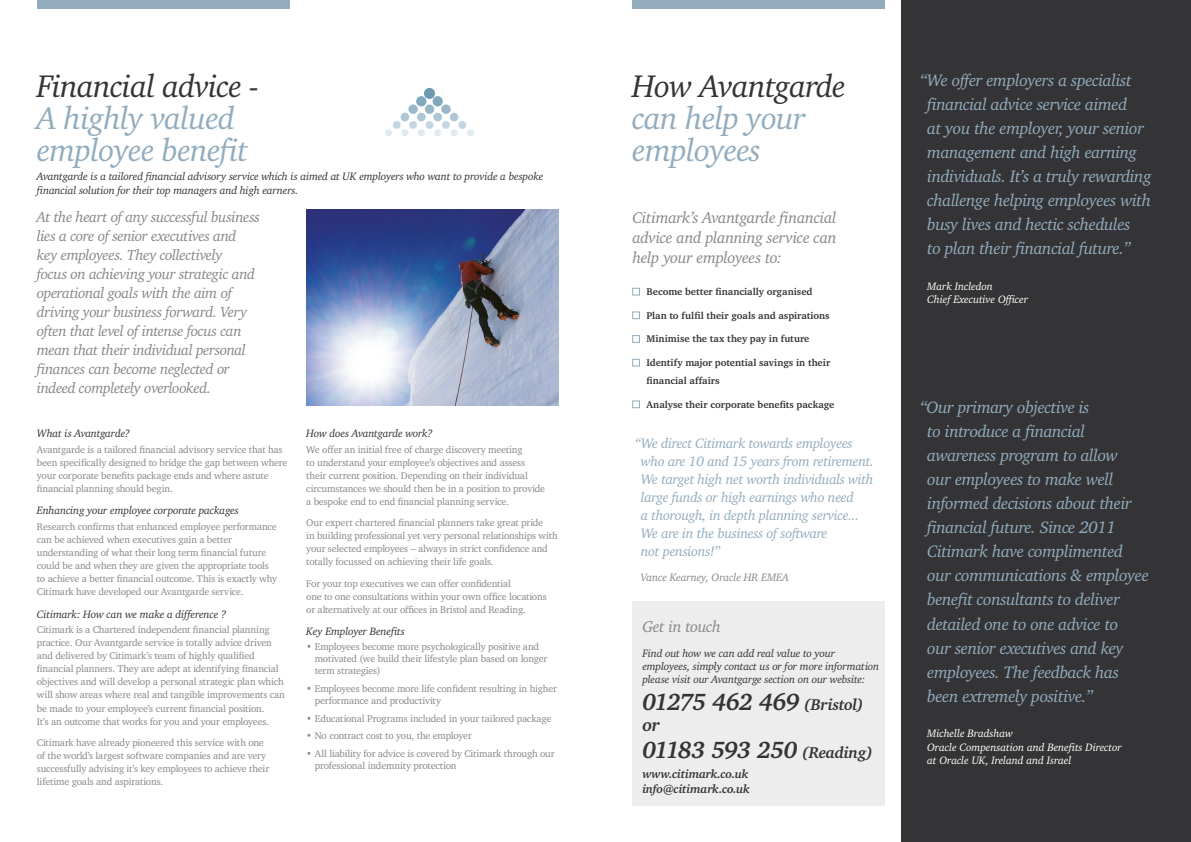
<style>
.page{position:relative;width:1191px;height:842px;background:#fff}
.page>*{position:absolute;margin:0;border:0;box-sizing:border-box;transform-origin:0 0}
.t1{font:italic 32px/32px "Charter IT Cby BT";letter-spacing:-.025em;color:#92acbe}
.t2{font:italic 32px "Charter IT Cby BT";letter-spacing:-.025em;color:#343436}
.t3{font:italic 700 24px "Charter IT Cby BT";letter-spacing:-.05em;color:#343436}
.t4{font:italic 700 18px "Charter IT Cby BT";color:#343436}
.t5{font:italic 17px/24px "Charter IT Cby BT";letter-spacing:-.025em;color:#92acbe}
.t6{font:italic 16px/20px "Charter IT Cby BT";letter-spacing:-.02em;color:#8a8688;text-align:justify}
.t7{font:italic 15px/19px "Charter IT Cby BT";letter-spacing:-.03em;color:#8a8688}
.t8{font:italic 14px/18px "Charter IT Cby BT";letter-spacing:-.025em;color:#92acbe}
.t9{font:italic 700 12px/15px "Charter IT Cby BT";letter-spacing:-.015em;color:#343436}
.t10{font:italic 11px/13.2px "Charter IT Cby BT";letter-spacing:-.015em;color:#343436}
.t11{font:italic 11px/13.2px "Charter IT Cby BT";letter-spacing:-.01em;color:#fff}
.t12{font:italic 11px "Charter IT Cby BT";letter-spacing:-.01em;color:#8a8688}
.t13{font:10px/13px "Charter IT Cby BT";letter-spacing:-.015em;color:#8a8688}
.t14{font:700 10px/18px "Charter IT Cby BT";color:#343436}
.s1{font-size:16px}
</style>
<div class="page">
<div style="left:901px;top:0;width:290px;height:842px;background:#343436"></div>
<div style="left:37px;top:0;width:252px;height:9px;background:#92acbe"></div>
<div style="left:632px;top:0;width:252px;height:9px;background:#92acbe"></div>
<div style="left:632px;top:288px;width:8px;height:7px;border:1px solid #92acbe"></div>
<div style="left:632px;top:312px;width:8px;height:7px;border:1px solid #92acbe"></div>
<div style="left:632px;top:335px;width:8px;height:8px;border:1px solid #92acbe"></div>
<div style="left:632px;top:359px;width:8px;height:7px;border:1px solid #92acbe"></div>
<div style="left:632px;top:401px;width:8px;height:7px;border:1px solid #92acbe"></div>
<div style="left:632px;top:601px;width:252px;height:204px;background:#ededee"></div>
<img style="left:306px;top:210px;width:252px;height:195px">
<div style="left:424px;top:88px;width:11px;height:11px;background:#6d9ab0;border-radius:50%"></div>
<div style="left:416px;top:96px;width:10px;height:10px;background:#81a8bd;border-radius:50%"></div>
<div style="left:432px;top:96px;width:11px;height:10px;background:#81a8bd;border-radius:50%"></div>
<div style="left:408px;top:104px;width:10px;height:10px;background:#98b8c9;border-radius:50%"></div>
<div style="left:441px;top:104px;width:10px;height:10px;background:#98b8c9;border-radius:50%"></div>
<div style="left:400px;top:113px;width:9px;height:8px;background:#adc7d6;border-radius:50%"></div>
<div style="left:417px;top:113px;width:8px;height:8px;background:#adc7d6;border-radius:50%"></div>
<div style="left:433px;top:113px;width:9px;height:8px;background:#adc7d6;border-radius:50%"></div>
<div style="left:450px;top:113px;width:8px;height:8px;background:#adc7d6;border-radius:50%"></div>
<div style="left:425px;top:104px;width:9px;height:10px;background:#98b8c9;border-radius:50%"></div>
<div style="left:393px;top:121px;width:7px;height:8px;background:#c3d6e2;border-radius:50%"></div>
<div style="left:409px;top:121px;width:8px;height:8px;background:#c3d6e2;border-radius:50%"></div>
<div style="left:425px;top:121px;width:8px;height:8px;background:#c3d6e2;border-radius:50%"></div>
<div style="left:442px;top:121px;width:8px;height:8px;background:#c3d6e2;border-radius:50%"></div>
<div style="left:458px;top:121px;width:8px;height:8px;background:#c3d6e2;border-radius:50%"></div>
<div style="left:385px;top:129px;width:7px;height:7px;background:#e0eaf1;border-radius:50%"></div>
<div style="left:401px;top:129px;width:7px;height:7px;background:#e0eaf1;border-radius:50%"></div>
<div style="left:418px;top:129px;width:7px;height:7px;background:#e0eaf1;border-radius:50%"></div>
<div style="left:434px;top:129px;width:7px;height:7px;background:#e0eaf1;border-radius:50%"></div>
<div style="left:450px;top:129px;width:7px;height:7px;background:#e0eaf1;border-radius:50%"></div>
<div style="left:467px;top:129px;width:7px;height:7px;background:#e0eaf1;border-radius:50%"></div>
<h1 class="t2" style="left:37px;top:65px;width:224px">Financial advice -</h1>
<h1 class="t1" style="left:37px;top:101px;width:213px">A highly valued employee benefit</h1>
<p class="t10" style="left:37px;top:169px;width:508px;line-height:14px">Avantgarde is a tailored financial advisory service which is aimed at UK employers who want to provide a bespoke financial solution for their top managers and high earners.</p>
<p class="t7" style="left:37px;top:207px;width:225px">At the heart of any successful business lies a core of senior executives and key employees. They collectively<br>focus on achieving your strategic and operational goals with the aim of driving your business forward. Very often that level of intense focus can mean that their individual personal finances can become neglected or indeed completely overlooked.</p>
<p class="t10" style="left:37px;top:426px;width:95px">What is Avantgarde?</p>
<p class="t13" style="left:37px;top:443px;width:252px">Avantgarde is a tailored financial advisory service that has been specifically designed to bridge the gap between where your corporate benefits package ends and where astute financial planning should begin.</p>
<p class="t10" style="left:37px;top:504px;width:204px">Enhancing your employee corporate packages</p>
<p class="t13" style="left:37px;top:520px;width:242px">Research confirms that enhanced employee performance can be achieved when executives gain a better understanding of what their long term financial future could be and when they are given the appropriate tools to achieve a better financial outcome. This is exactly why Citimark have developed our Avantgarde service.</p>
<p class="t10" style="left:37px;top:607px;width:191px">Citimark: How can we make a difference ?</p>
<p class="t13" style="left:37px;top:623px;width:249px">Citimark is a Chartered independent financial planning practice. Our Avantgarde service is totally advice driven and delivered by Citimark’s team of highly qualified financial planners. They are adept at identifying financial objectives and will develop a personal strategic plan which will show areas where real and tangible improvements can be made to your employee’s current financial position.<br>It’s an outcome that works for you and your employees.</p>
<p class="t13" style="left:37px;top:736px;width:234px">Citimark have already pioneered this service with one of the world’s largest software companies and are very successfully advising it’s key employees to achieve their lifetime goals and aspirations.</p>
<p class="t10" style="left:306px;top:426px;width:128px">How does Avantgarde work?</p>
<p class="t13" style="left:306px;top:443px;width:240px">We offer an initial free of charge discovery meeting<br>to understand your employee’s objectives and assess their current position. Depending on their individual circumstances we should then be in a position to provide a bespoke end to end financial planning service.</p>
<p class="t13" style="left:306px;top:516px;width:253px">Our expert chartered financial planners take great pride<br>in building professional yet very personal relationships with your selected employees – always in strict confidence and totally focussed on achieving their life goals.</p>
<p class="t13" style="left:306px;top:577px;width:242px">For your top executives we can offer confidential<br>one to one consultations within your own office locations or alternatively at our offices in Bristol and Reading.</p>
<p class="t10" style="left:306px;top:625px;width:100px">Key Employer Benefits</p>
<p class="t13" style="left:315px;top:640px;width:234px;line-height:12px;text-indent:-8px">• Employees become more psychologically positive and motivated (we build their lifestyle plan based on longer term strategies)</p>
<p class="t13" style="left:315px;top:682px;width:244px;line-height:12px;text-indent:-8px">• Employees become more life confident resulting in higher performance and productivity</p>
<p class="t13" style="left:306px;top:711px;width:247px">• Educational Programs included in your tailored package</p>
<p class="t13" style="left:306px;top:729px;width:167px">• No contract cost to you, the employer</p>
<p class="t13" style="left:315px;top:747px;width:241px;line-height:12px;text-indent:-8px">• All liability for advice is covered by Citimark through our professional indemnity protection</p>
<h1 class="t2" style="left:632px;top:65px;width:215px">How Avantgarde</h1>
<h1 class="t1" style="left:632px;top:101px;width:175px">can help your employees</h1>
<h3 class="t6" style="left:632px;top:207px;width:206px">Citimark’s Avantgarde financial advice and planning service can help your employees to:</h3>
<p class="t14" style="left:646px;top:282px;width:167px">Become better financially organised</p>
<p class="t14" style="left:646px;top:306px;width:184px">Plan to fulfil their goals and aspirations</p>
<p class="t14" style="left:646px;top:330px;width:164px">Minimise the tax they pay in future</p>
<p class="t14" style="left:646px;top:353px;width:185px">Identify major potential savings in their financial affairs</p>
<p class="t14" style="left:646px;top:395px;width:189px">Analyse their corporate benefits package</p>
<p class="t8" style="left:641px;top:434px;width:235px;text-indent:-6px">“We direct Citimark towards employees who are 10 and 15 years from retirement.<br>We target high net worth individuals with large funds or high earnings who need<br>a thorough, in depth planning service...<br>We are in the business of software<br>not pensions!”</p>
<p class="t12" style="left:641px;top:570px;width:149px">Vance Kearney, Oracle HR EMEA</p>
<h3 class="t6" style="left:642px;top:616px;width:80px">Get in touch</h3>
<p class="t10" style="left:642px;top:646px;width:238px">Find out how we can add real value to your employees, simply contact us or for more information please visit our Avantgarge section on our website:</p>
<h2 class="t3" style="left:642px;top:687px;width:223px">01275 462 469 <span class="s1">(Bristol)</span></h2>
<h3 class="t4" style="left:642px;top:713px;width:19px">or</h3>
<h2 class="t3" style="left:642px;top:734px;width:232px">01183 593 250 <span class="s1">(Reading)</span></h2>
<p class="t9" style="left:642px;top:766px;width:109px">www.citimark.co.uk info@citimark.co.uk</p>
<p class="t5" style="left:927px;top:67px;width:226px;text-indent:-7px">“We offer employers a specialist financial advice service aimed<br>at you the employer, your senior management and high earning individuals. It’s a truly rewarding challenge helping employees with busy lives and hectic schedules<br>to plan their financial future.”</p>
<p class="t11" style="left:927px;top:279px;width:102px">Mark Incledon<br>Chief Executive Officer</p>
<p class="t5" style="left:927px;top:395px;width:223px;text-indent:-7px">“Our primary objective is<br>to introduce a financial awareness program to allow<br>our employees to make well informed decisions about their financial future. Since 2011<br>Citimark have complimented our communications &amp; employee benefit consultants to deliver detailed one to one advice to<br>our senior executives and key employees. The feedback has been extremely positive.”</p>
<p class="t11" style="left:927px;top:727px;width:196px">Michelle Bradshaw<br>Oracle Compensation and Benefits Director at Oracle UK, Ireland and Israel</p>
</div>
